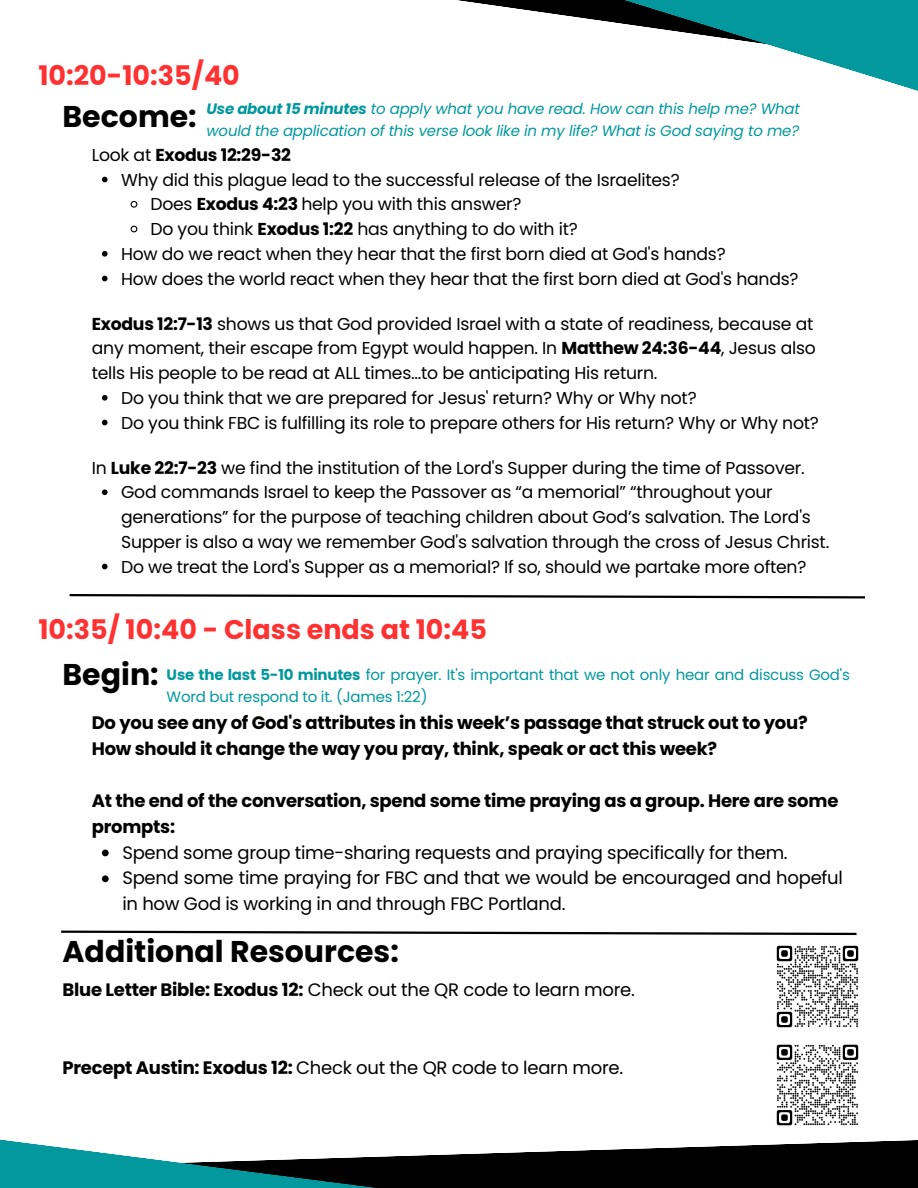
<style>
.page{position:relative;width:918px;height:1188px;background:#fff}
.page>*{position:absolute;margin:0;border:0;box-sizing:border-box;transform-origin:0 0}
.t1{font:700 30px "Poppins";color:#000}
.t2{font:700 27px "Poppins";color:#ff3131}
.t3{font:18px/25.8px "Poppins";letter-spacing:-.015em;color:#000}
.t4{font:700 18px/25.8px "Poppins";letter-spacing:-.015em;color:#000}
.t5{font:17.25px/24.8px "Poppins";letter-spacing:-.015em;color:#000}
.t6{font:700 17.25px "Poppins";letter-spacing:-.015em;color:#000}
.t7{font:italic 15px/21.3px "Poppins";letter-spacing:-.015em;color:#03989e}
.t8{font:15px/21.3px "Poppins";letter-spacing:-.015em;color:#03989e}
.s1{font-weight:700}
.s2{font-weight:400}
.s3{font-weight:700;font-size:30px;color:#000}
</style>
<div class="page">
<svg style="left:457px;top:0;width:461px;height:91px"></svg>
<svg style="left:0;top:1139px;width:918px;height:49px"></svg>
<svg style="left:102px;top:177px;width:6px;height:5px"></svg>
<svg style="left:130px;top:200px;width:8px;height:8px"></svg>
<svg style="left:130px;top:225px;width:8px;height:8px"></svg>
<svg style="left:102px;top:251px;width:6px;height:6px"></svg>
<svg style="left:102px;top:276px;width:6px;height:5px"></svg>
<svg style="left:102px;top:395px;width:6px;height:6px"></svg>
<svg style="left:102px;top:420px;width:6px;height:5px"></svg>
<svg style="left:102px;top:489px;width:6px;height:6px"></svg>
<svg style="left:102px;top:564px;width:6px;height:5px"></svg>
<svg style="left:69px;top:594px;width:796px;height:5px"></svg>
<svg style="left:102px;top:850px;width:7px;height:6px"></svg>
<svg style="left:102px;top:875px;width:7px;height:7px"></svg>
<svg style="left:61px;top:930px;width:796px;height:6px"></svg>
<img style="left:776px;top:945px;width:83px;height:83px">
<img style="left:776px;top:1044px;width:83px;height:82px">
<h2 class="t2" style="left:38px;top:57px;width:203px">10:20-10:35/40</h2>
<h1 class="t1" style="left:63px;top:95px;width:136px">Become:</h1>
<p class="t7" style="left:207px;top:98px;width:595px"><span class="s1">Use about 15 minutes</span> to apply what you have read. How can this help me? What would the application of this verse look like in my life? What is God saying to me?</p>
<p class="t6" style="left:92px;top:143px;width:201px"><span class="s2">Look at</span> Exodus 12:29-32</p>
<p class="t5" style="left:121px;top:167px;width:560px">Why did this plague lead to the successful release of the Israelites?</p>
<p class="t5" style="left:150px;top:192px;width:372px">Does <span class="s1">Exodus 4:23</span> help you with this answer?</p>
<p class="t5" style="left:150px;top:217px;width:429px">Do you think <span class="s1">Exodus 1:22</span> has anything to do with it?</p>
<p class="t5" style="left:121px;top:242px;width:606px">How do we react when they hear that the first born died at God's hands?</p>
<p class="t5" style="left:121px;top:266px;width:679px">How does the world react when they hear that the first born died at God's hands?</p>
<p class="t5" style="left:92px;top:311px;width:726px"><span class="s1">Exodus 12:7-13</span> shows us that God provided Israel with a state of readiness, because at any moment, their escape from Egypt would happen. In <span class="s1">Matthew 24:36-44</span>, Jesus also tells His people to be read at ALL times...to be anticipating His return.</p>
<p class="t5" style="left:121px;top:386px;width:699px">Do you think that we are prepared for Jesus' return? Why or Why not?<br>Do you think FBC is fulfilling its role to prepare others for His return? Why or Why not?</p>
<p class="t5" style="left:92px;top:455px;width:714px">In <span class="s1">Luke 22:7-23</span> we find the institution of the Lord's Supper during the time of Passover.</p>
<p class="t5" style="left:121px;top:480px;width:710px">God commands Israel to keep the Passover as “a memorial” “throughout your generations” for the purpose of teaching children about God’s salvation. The Lord's Supper is also a way we remember God's salvation through the cross of Jesus Christ.<br>Do we treat the Lord's Supper as a memorial? If so, should we partake more often?</p>
<h2 class="t2" style="left:38px;top:611px;width:450px">10:35/ 10:40 - Class ends at 10:45</h2>
<p class="t8" style="left:167px;top:665px;width:685px;text-indent:-104px"><span class="s3">Begin:</span> <span class="s1">Use the last 5-10 minutes</span> for prayer. It's important that we not only hear and discuss God's<br>Word but respond to it. (James 1:22)</p>
<p class="t4" style="left:92px;top:710px;width:717px">Do you see any of God's attributes in this week’s passage that struck out to you?<br>How should it change the way you pray, think, speak or act this week?</p>
<p class="t4" style="left:92px;top:788px;width:748px">At the end of the conversation, spend some time praying as a group. Here are some prompts:</p>
<p class="t3" style="left:122px;top:839px;width:722px">Spend some group time-sharing requests and praying specifically for them.<br>Spend some time praying for FBC and that we would be encouraged and hopeful in how God is working in and through FBC Portland.</p>
<h1 class="t1" style="left:63px;top:931px;width:338px">Additional Resources:</h1>
<p class="t3" style="left:63px;top:977px;width:574px"><span class="s1">Blue Letter Bible: Exodus 12:</span> Check out the QR code to learn more.</p>
<p class="t3" style="left:63px;top:1055px;width:562px"><span class="s1">Precept Austin: Exodus 12:</span> Check out the QR code to learn more.</p>
</div>
